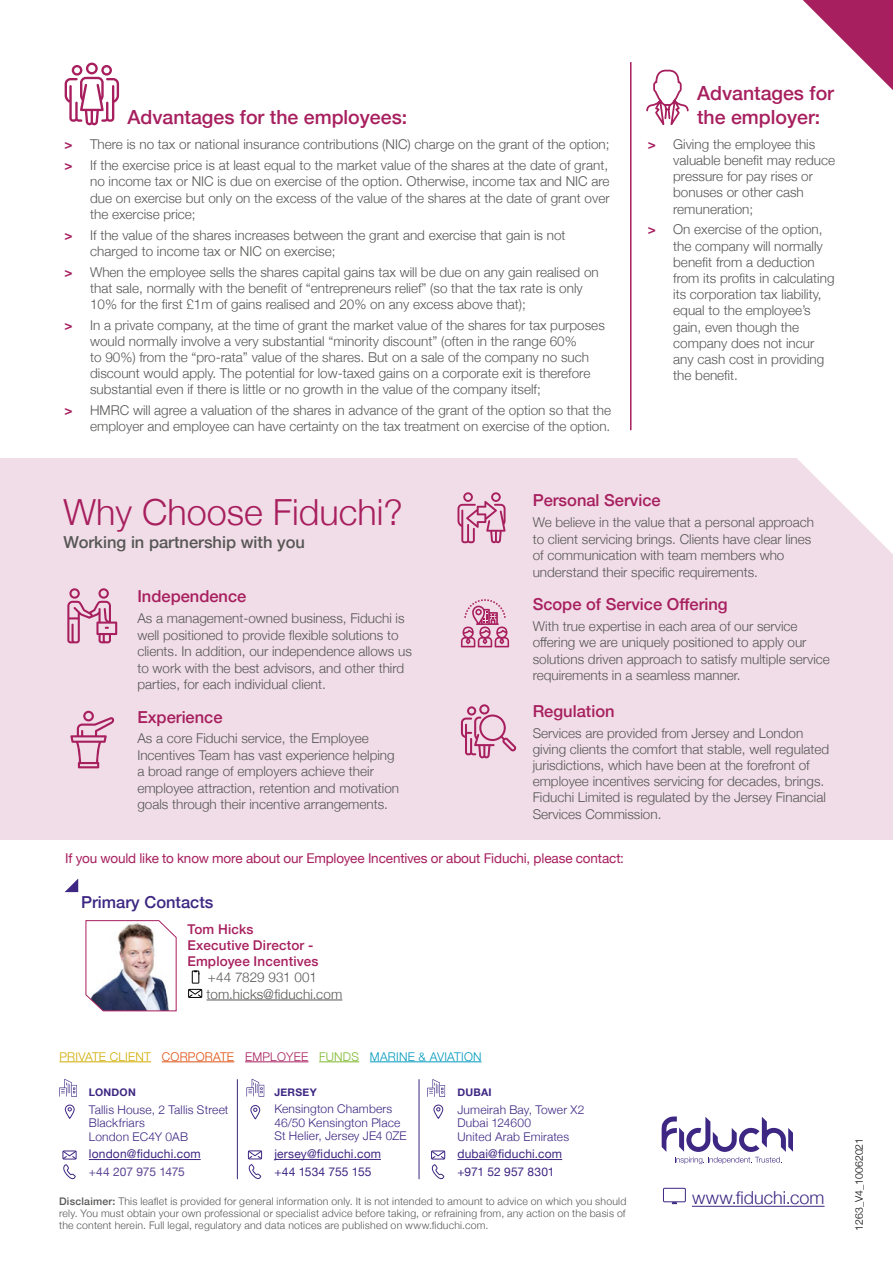
<style>
.page{position:relative;width:893px;height:1263px;background:#fff}
.page>*{position:absolute;margin:0;border:0;box-sizing:border-box;transform-origin:0 0}
.t1{font:300 36px "Helvetica Neue";color:#a71f5e}
.t2{font:500 19.5px "Helvetica Neue";color:#a71f5e}
.t3{font:300 18px "Helvetica Neue";color:#3d2783}
.t4{font:500 16.5px "Helvetica Neue";color:#a71f5e}
.t5{font:500 16.5px "Helvetica Neue";color:#575756}
.t6{font:500 16.5px "Helvetica Neue";color:#3d2783}
.t7{font:300 13.5px/16.2px "Helvetica Neue";color:#575756}
.t8{font:13.5px "Helvetica Neue";letter-spacing:-.01em;color:#a71f5e}
.t9{font:500 13.5px "Helvetica Neue";letter-spacing:.01em;color:#a71f5e}
.t10{font:300 12px/13.5px "Helvetica Neue";letter-spacing:.015em;color:#3d2783}
.t11{font:12px "Helvetica Neue";letter-spacing:.015em;color:#3d2783}
.t12{font:300 12px "Helvetica Neue";letter-spacing:.02em;color:#0099bd}
.t13{font:12px "Helvetica Neue";letter-spacing:-.005em;color:#3d2783}
.t14{font:12px "Helvetica Neue";letter-spacing:-.015em;color:#5e4696}
.t15{font:300 10.5px/12px "Helvetica Neue";letter-spacing:.02em;color:#575756;text-align:justify}
.t16{font:700 10.5px "Helvetica Neue";letter-spacing:.025em;color:#3d2783}
.t17{font:300 10.5px "Helvetica Neue";color:#000}
.s1{font-weight:700;color:#a71f5e}
.s2{color:#d0ab00}
.s3{color:#df5012}
.s4{color:#a71f5e}
.s5{color:#7cb82b}
.s6{font-weight:500}
</style>
<div class="page">
<svg style="left:65px;top:879px;width:13px;height:13px"></svg>
<svg style="left:803px;top:0;width:90px;height:90px"></svg>
<hr style="left:692px;top:1206px;width:132px;height:1px;background:#3d2783">
<div style="left:663px;top:1188px;width:23px;height:14px;border:1px solid #3d2783"></div>
<svg style="left:662px;top:1116px;width:130px;height:48px"></svg>
<hr style="left:274px;top:1159px;width:107px;height:1px;background:#3d2783">
<div style="left:251px;top:1105px;width:9px;height:14px;border:1px solid #3d2783;border-radius:4px"></div>
<svg style="left:253px;top:1108px;width:4px;height:4px"></svg>
<svg style="left:247px;top:1150px;width:15px;height:30px"></svg>
<hr style="left:419px;top:1079px;width:1px;height:100px;background:#3d2783">
<hr style="left:457px;top:1159px;width:105px;height:1px;background:#3d2783">
<div style="left:434px;top:1105px;width:9px;height:14px;border:1px solid #3d2783;border-radius:4px"></div>
<svg style="left:436px;top:1107px;width:4px;height:4px"></svg>
<svg style="left:431px;top:1150px;width:14px;height:30px"></svg>
<hr style="left:237px;top:1079px;width:1px;height:100px;background:#3d2783">
<svg style="left:246px;top:1079px;width:18px;height:18px"></svg>
<hr style="left:89px;top:1159px;width:112px;height:1px;background:#3d2783">
<div style="left:65px;top:1105px;width:10px;height:14px;border:1px solid #3d2783;border-radius:4px"></div>
<svg style="left:68px;top:1107px;width:4px;height:4px"></svg>
<svg style="left:62px;top:1150px;width:15px;height:30px"></svg>
<svg style="left:59px;top:1079px;width:18px;height:18px"></svg>
<svg style="left:427px;top:1079px;width:18px;height:18px"></svg>
<hr style="left:59px;top:1061px;width:92px;height:1px;background:#d0ab00">
<hr style="left:162px;top:1061px;width:72px;height:1px;background:#df5012">
<hr style="left:245px;top:1061px;width:63px;height:1px;background:#a71f5e">
<hr style="left:319px;top:1061px;width:40px;height:1px;background:#7cb82b">
<hr style="left:370px;top:1061px;width:112px;height:1px;background:#0099bd">
<hr style="left:630px;top:62px;width:1px;height:368px;background:#a71f5e">
<svg style="left:65px;top:63px;width:54px;height:62px"></svg>
<svg style="left:646px;top:69px;width:43px;height:56px"></svg>
<hr style="left:207px;top:1000px;width:135px;height:1px;background:#575756">
<svg style="left:188px;top:970px;width:14px;height:28px"></svg>
<img style="left:85px;top:920px;width:92px;height:91px">
<div style="left:0;top:458px;width:893px;height:382px;background:#f1dde7"></div>
<svg style="left:797px;top:458px;width:96px;height:96px"></svg>
<svg style="left:67px;top:588px;width:50px;height:55px"></svg>
<svg style="left:70px;top:711px;width:45px;height:57px"></svg>
<svg style="left:457px;top:492px;width:49px;height:51px"></svg>
<svg style="left:461px;top:599px;width:48px;height:48px"></svg>
<svg style="left:461px;top:704px;width:55px;height:54px"></svg>
<p class="t2" style="left:128px;top:102px;width:281px">Advantages for the employees:</p>
<p class="t7" style="left:65px;top:136px;width:546px"><span class="s1">&gt;</span> There is no tax or national insurance contributions (NIC) charge on the grant of the option;</p>
<p class="t7" style="left:90px;top:156px;width:521px;text-align:justify;text-indent:-26px"><span class="s1">&gt;</span> If the exercise price is at least equal to the market value of the shares at the date of grant, no income tax or NIC is due on exercise of the option. Otherwise, income tax and NIC are due on exercise but only on the excess of the value of the shares at the date of grant over the exercise price;</p>
<p class="t7" style="left:90px;top:226px;width:477px;text-indent:-26px"><span class="s1">&gt;</span> If the value of the shares increases between the grant and exercise that gain is not charged to income tax or NIC on exercise;</p>
<p class="t7" style="left:90px;top:263px;width:510px;text-indent:-26px"><span class="s1">&gt;</span> When the employee sells the shares capital gains tax will be due on any gain realised on that sale, normally with the benefit of “entrepreneurs relief” (so that the tax rate is only<br>10% for the first £1m of gains realised and 20% on any excess above that);</p>
<p class="t7" style="left:90px;top:316px;width:516px;text-indent:-26px"><span class="s1">&gt;</span> In a private company, at the time of grant the market value of the shares for tax purposes would normally involve a very substantial “minority discount” (often in the range 60%<br>to 90%) from the “pro-rata” value of the shares. But on a sale of the company no such discount would apply. The potential for low-taxed gains on a corporate exit is therefore substantial even if there is little or no growth in the value of the company itself;</p>
<p class="t7" style="left:65px;top:401px;width:548px;text-align:right"><span class="s1">&gt;</span> HMRC will agree a valuation of the shares in advance of the grant of the option so that the employer and employee can have certainty on the tax treatment on exercise of the option.</p>
<p class="t2" style="left:697px;top:78px;width:138px">Advantages for</p>
<p class="t2" style="left:697px;top:101px;width:125px">the employer:</p>
<p class="t7" style="left:673px;top:135px;width:163px;text-indent:-26px"><span class="s1">&gt;</span> Giving the employee this valuable benefit may reduce pressure for pay rises or bonuses or other cash remuneration;</p>
<p class="t7" style="left:673px;top:220px;width:163px;text-indent:-26px"><span class="s1">&gt;</span> On exercise of the option, the company will normally benefit from a deduction from its profits in calculating its corporation tax liability, equal to the employee’s gain, even though the company does not incur any cash cost in providing the benefit.</p>
<p class="t1" style="left:63px;top:483px;width:341px">Why Choose Fiduchi?</p>
<p class="t5" style="left:63px;top:529px;width:243px">Working in partnership with you</p>
<p class="t4" style="left:137px;top:583px;width:111px">Independence</p>
<p class="t7" style="left:137px;top:609px;width:276px">As a management-owned business, Fiduchi is well positioned to provide flexible solutions to clients. In addition, our independence allows us to work with the best advisors, and other third parties, for each individual client.</p>
<p class="t4" style="left:137px;top:703px;width:87px">Experience</p>
<p class="t7" style="left:137px;top:729px;width:263px">As a core Fiduchi service, the Employee Incentives Team has vast experience helping a broad range of employers achieve their employee attraction, retention and motivation goals through their incentive arrangements.</p>
<p class="t4" style="left:533px;top:487px;width:130px">Personal Service</p>
<p class="t7" style="left:533px;top:513px;width:283px">We believe in the value that a personal approach to client servicing brings. Clients have clear lines of communication with team members who understand their specific requirements.</p>
<p class="t4" style="left:533px;top:591px;width:197px">Scope of Service Offering</p>
<p class="t7" style="left:533px;top:617px;width:299px">With true expertise in each area of our service offering we are uniquely positioned to apply our solutions driven approach to satisfy multiple service requirements in a seamless manner.</p>
<p class="t4" style="left:533px;top:698px;width:83px">Regulation</p>
<p class="t7" style="left:533px;top:724px;width:298px">Services are provided from Jersey and London giving clients the comfort that stable, well regulated jurisdictions, which have been at the forefront of employee incentives servicing for decades, brings.<br>Fiduchi Limited is regulated by the Jersey Financial Services Commission.</p>
<p class="t8" style="left:65px;top:848px;width:560px">If you would like to know more about our Employee Incentives or about Fiduchi, please contact:</p>
<p class="t6" style="left:81px;top:889px;width:134px">Primary Contacts</p>
<p class="t9" style="left:187px;top:918px;width:68px">Tom Hicks</p>
<p class="t9" style="left:187px;top:934px;width:127px">Executive Director -</p>
<p class="t9" style="left:187px;top:950px;width:133px">Employee Incentives</p>
<p class="t7" style="left:208px;top:968px;width:110px">+44 7829 931 001</p>
<p class="t7" style="left:207px;top:985px;width:137px">tom.hicks@fiduchi.com</p>
<p class="t12" style="left:59px;top:1047px;width:424px"><span class="s2">PRIVATE CLIENT</span> <span class="s3">CORPORATE</span> <span class="s4">EMPLOYEE</span> <span class="s5">FUNDS</span> MARINE &amp; AVIATION</p>
<p class="t16" style="left:274px;top:1084px;width:44px">JERSEY</p>
<p class="t10" style="left:274px;top:1101px;width:119px">Kensington Chambers</p>
<p class="t10" style="left:274px;top:1115px;width:128px">46/50 Kensington Place</p>
<p class="t10" style="left:274px;top:1128px;width:134px">St Helier, Jersey JE4 0ZE</p>
<p class="t11" style="left:274px;top:1145px;width:108px">jersey@fiduchi.com</p>
<p class="t11" style="left:274px;top:1163px;width:99px">+44 1534 755 155</p>
<p class="t16" style="left:89px;top:1084px;width:48px">LONDON</p>
<p class="t10" style="left:89px;top:1102px;width:141px">Tallis House, 2 Tallis Street</p>
<p class="t10" style="left:89px;top:1115px;width:57px">Blackfriars</p>
<p class="t10" style="left:89px;top:1129px;width:101px">London EC4Y 0AB</p>
<p class="t11" style="left:89px;top:1145px;width:113px">london@fiduchi.com</p>
<p class="t14" style="left:89px;top:1163px;width:97px">+44 207 975 1475</p>
<p class="t15" style="left:59px;top:1194px;width:569px"><span class="s6">Disclaimer:</span> This leaflet is provided for general information only. It is not intended to amount to advice on which you should rely. You must obtain your own professional or specialist advice before taking, or refraining from, any action on the basis of the content herein. Full legal, regulatory and data notices are published on www.fiduchi.com.</p>
<p class="t16" style="left:457px;top:1084px;width:36px">DUBAI</p>
<p class="t10" style="left:457px;top:1102px;width:128px">Jumeirah Bay, Tower X2<br>Dubai 124600</p>
<p class="t10" style="left:457px;top:1129px;width:113px">United Arab Emirates</p>
<p class="t11" style="left:457px;top:1145px;width:106px">dubai@fiduchi.com</p>
<p class="t13" style="left:457px;top:1163px;width:99px">+971 52 957 8301</p>
<p class="t3" style="left:692px;top:1183px;width:134px">www.fiduchi.com</p>
<p class="t17" style="left:850px;top:1230px;width:94px;rotate:-90deg">1263_V4_10062021</p>
</div>
